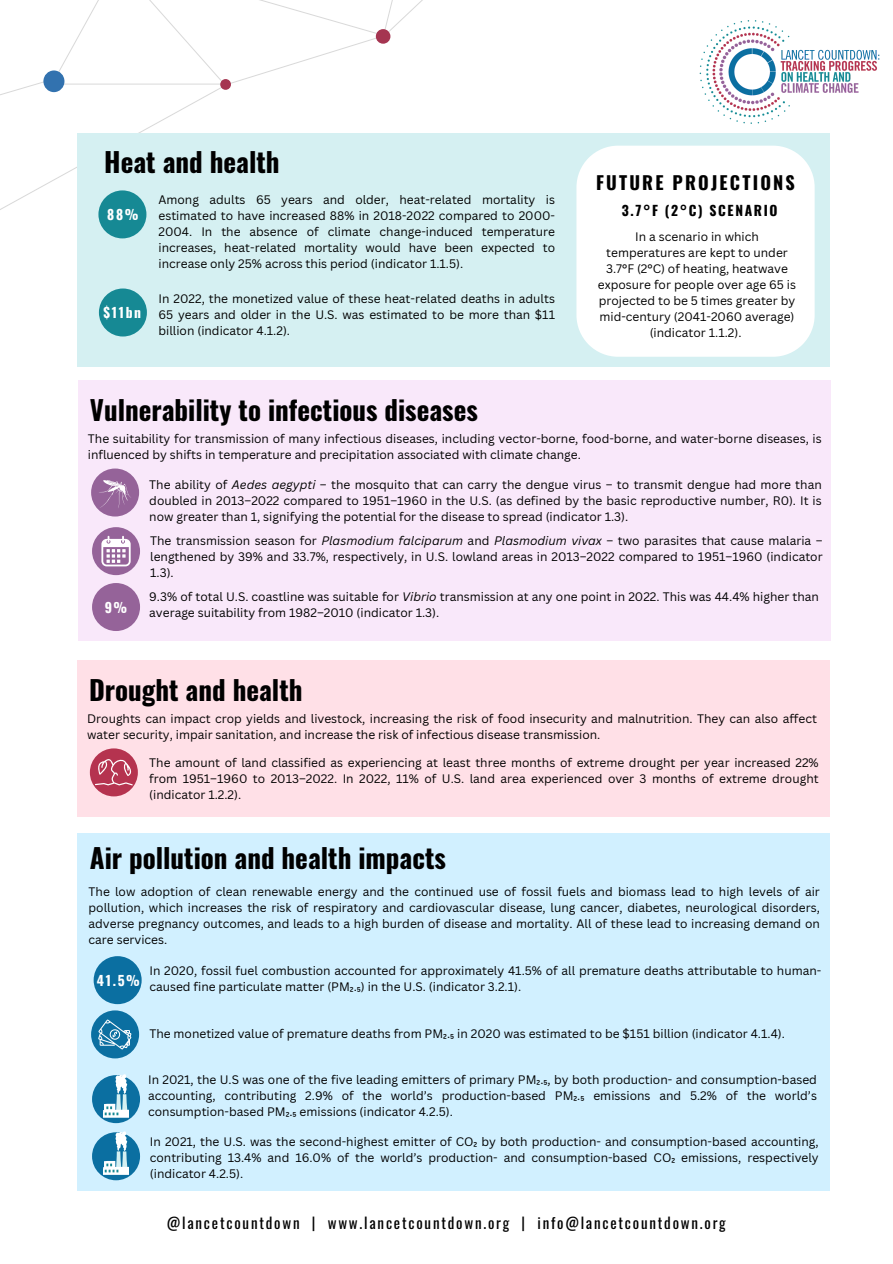
<style>
.page{position:relative;width:893px;height:1264px;background:#fff}
.page>*{position:absolute;margin:0;border:0;box-sizing:border-box;transform-origin:0 0}
.t1{font:700 27px "Oswald";color:#000}
.t2{font:700 18.15px "Oswald";letter-spacing:.12em;color:#000}
.t3{font:15px "Oswald";letter-spacing:.12em;color:#000}
.t4{font:700 13.65px "Oswald";letter-spacing:.12em;color:#000}
.t5{font:700 13.65px "Oswald";letter-spacing:.12em;color:#fff}
.t6{font:12px/16px "Canva Sans";color:#000;text-align:justify}
.s1{font-style:italic}
</style>
<div class="page">
<svg style="left:0;top:0;width:423px;height:210px"></svg>
<div style="left:44px;top:71px;width:20px;height:20px;background:#3272af;border-radius:50%"></div>
<div style="left:43px;top:70px;width:21px;height:22px;border:2px solid #3272af;border-radius:50%"></div>
<img style="left:699px;top:20px;width:181px;height:104px">
<div style="left:77px;top:660px;width:752px;height:156px;background:#ffe0e7"></div>
<div style="left:90px;top:748px;width:48px;height:48px;background:#b5334f;border-radius:50%"></div>
<div style="left:78px;top:380px;width:752px;height:261px;background:#f9e8fa"></div>
<div style="left:91px;top:468px;width:48px;height:48px;background:#956399;border-radius:50%"></div>
<div style="left:92px;top:527px;width:48px;height:48px;background:#956399;border-radius:50%"></div>
<svg style="left:101px;top:536px;width:30px;height:30px"></svg>
<div style="left:92px;top:583px;width:48px;height:48px;background:#956399;border-radius:50%"></div>
<svg style="left:99px;top:480px;width:32px;height:28px"></svg>
<div style="left:77px;top:833px;width:752px;height:357px;background:#d1f0ff"></div>
<div style="left:91px;top:1010px;width:48px;height:48px;background:#0b6fa1;border-radius:50%"></div>
<svg style="left:95px;top:759px;width:38px;height:26px"></svg>
<svg style="left:98px;top:1019px;width:33px;height:30px"></svg>
<div style="left:77px;top:133px;width:752px;height:234px;background:#d5f0f2"></div>
<div style="left:576px;top:146px;width:238px;height:211px;background:#fff"></div>
<div style="left:99px;top:288px;width:48px;height:48px;background:#168994;border-radius:50%"></div>
<div style="left:98px;top:190px;width:48px;height:48px;background:#168994;border-radius:50%"></div>
<div style="left:94px;top:956px;width:48px;height:48px;background:#0b6fa1;border-radius:50%"></div>
<div style="left:92px;top:1075px;width:48px;height:48px;background:#0b6fa1;border-radius:50%"></div>
<svg style="left:103px;top:1074px;width:26px;height:43px"></svg>
<div style="left:92px;top:1132px;width:48px;height:48px;background:#0b6fa1;border-radius:50%"></div>
<svg style="left:103px;top:1131px;width:26px;height:43px"></svg>
<p class="t1" style="left:104px;top:141px;width:177px">Heat and health</p>
<p class="t5" style="left:107px;top:204px;width:33px">88%</p>
<p class="t5" style="left:104px;top:302px;width:39px">$11bn</p>
<p class="t6" style="left:158px;top:191px;width:398px">Among adults 65 years and older, heat-related mortality is estimated to have increased 88% in 2018-2022 compared to 2000- 2004. In the absence of climate change-induced temperature increases, heat-related mortality would have been expected to increase only 25% across this period (indicator 1.1.5).</p>
<p class="t6" style="left:158px;top:290px;width:398px">In 2022, the monetized value of these heat-related deaths in adults 65 years and older in the U.S. was estimated to be more than $11 billion (indicator 4.1.2).</p>
<p class="t1" style="left:90px;top:389px;width:389px">Vulnerability to infectious diseases</p>
<p class="t2" style="left:596px;top:168px;width:200px">FUTURE PROJECTIONS</p>
<p class="t4" style="left:621px;top:199px;width:157px">3.7°F (2°C) SCENARIO</p>
<p class="t6" style="left:598px;top:229px;width:200px;text-align:center">In a scenario in which temperatures are kept to under<br>3.7°F (2°C) of heating, heatwave exposure for people over age 65 is projected to be 5 times greater by mid-century (2041-2060 average) (indicator 1.1.2).</p>
<p class="t6" style="left:88px;top:430px;width:735px">The suitability for transmission of many infectious diseases, including vector-borne, food-borne, and water-borne diseases, is influenced by shifts in temperature and precipitation associated with climate change.</p>
<p class="t6" style="left:149px;top:476px;width:674px">The ability of <span class="s1">Aedes aegypti</span> – the mosquito that can carry the dengue virus – to transmit dengue had more than doubled in 2013–2022 compared to 1951–1960 in the U.S. (as defined by the basic reproductive number, R0). It is now greater than 1, signifying the potential for the disease to spread (indicator 1.3).</p>
<p class="t5" style="left:105px;top:596px;width:24px">9%</p>
<p class="t6" style="left:150px;top:532px;width:674px">The transmission season for <span class="s1">Plasmodium falciparum</span> and <span class="s1">Plasmodium vivax</span> – two parasites that cause malaria – lengthened by 39% and 33.7%, respectively, in U.S. lowland areas in 2013–2022 compared to 1951–1960 (indicator 1.3).</p>
<p class="t6" style="left:149px;top:588px;width:671px">9.3% of total U.S. coastline was suitable for <span class="s1">Vibrio</span> transmission at any one point in 2022. This was 44.4% higher than average suitability from 1982–2010 (indicator 1.3).</p>
<p class="t1" style="left:89px;top:669px;width:215px">Drought and health</p>
<p class="t6" style="left:87px;top:710px;width:731px">Droughts can impact crop yields and livestock, increasing the risk of food insecurity and malnutrition. They can also affect water security, impair sanitation, and increase the risk of infectious disease transmission.</p>
<p class="t6" style="left:149px;top:754px;width:671px">The amount of land classified as experiencing at least three months of extreme drought per year increased 22% from 1951–1960 to 2013–2022. In 2022, 11% of U.S. land area experienced over 3 months of extreme drought (indicator 1.2.2).</p>
<p class="t1" style="left:90px;top:836px;width:357px">Air pollution and health impacts</p>
<p class="t6" style="left:89px;top:883px;width:732px">The low adoption of clean renewable energy and the continued use of fossil fuels and biomass lead to high levels of air pollution, which increases the risk of respiratory and cardiovascular disease, lung cancer, diabetes, neurological disorders, adverse pregnancy outcomes, and leads to a high burden of disease and mortality. All of these lead to increasing demand on care services.</p>
<p class="t5" style="left:97px;top:969px;width:44px">41.5%</p>
<p class="t6" style="left:149px;top:962px;width:673px">In 2020, fossil fuel combustion accounted for approximately 41.5% of all premature deaths attributable to human&shy;caused fine particulate matter (PM₂.₅) in the U.S. (indicator 3.2.1).</p>
<p class="t6" style="left:149px;top:1024px;width:637px">The monetized value of premature deaths from PM₂.₅ in 2020 was estimated to be $151 billion (indicator 4.1.4).</p>
<p class="t6" style="left:148px;top:1071px;width:670px">In 2021, the U.S was one of the five leading emitters of primary PM₂.₅, by both production- and consumption-based accounting, contributing 2.9% of the world’s production-based PM₂.₅ emissions and 5.2% of the world’s consumption-based PM₂.₅ emissions (indicator 4.2.5).</p>
<p class="t6" style="left:150px;top:1132px;width:670px">In 2021, the U.S. was the second-highest emitter of CO₂ by both production- and consumption-based accounting, contributing 13.4% and 16.0% of the world’s production- and consumption-based CO₂ emissions, respectively (indicator 4.2.5).</p>
<p class="t3" style="left:167px;top:1211px;width:560px">@lancetcountdown | www.lancetcountdown.org | info@lancetcountdown.org</p>
</div>
